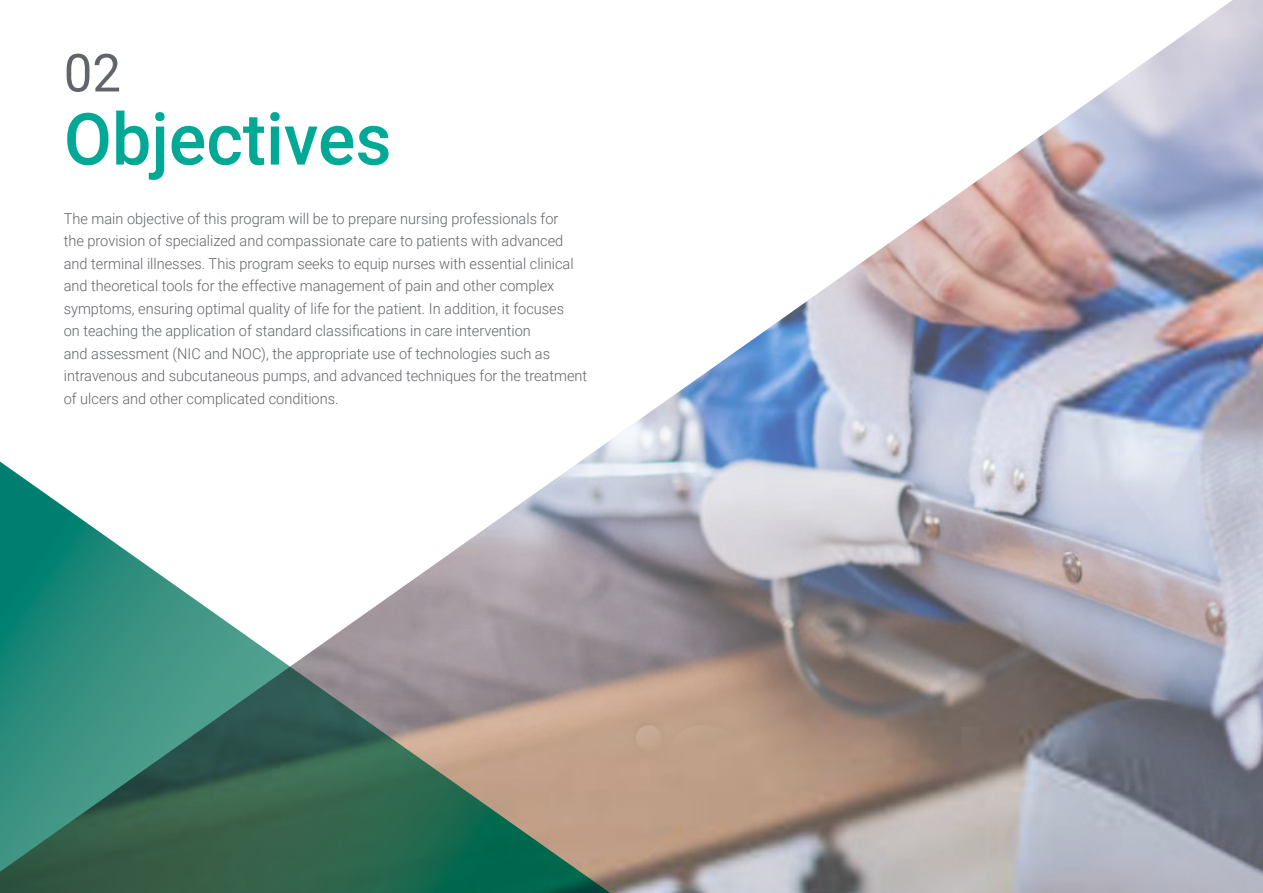
<style>
.page{position:relative;width:1263px;height:893px;background:#fff}
.page>*{position:absolute;margin:0;border:0;box-sizing:border-box;transform-origin:0 0}
.t1{font:500 72px "Roboto";color:#00a996}
.t2{font:52.5px "Roboto";color:#61646a}
.t3{font:300 15px/22.5px "Roboto";color:#61646a}
</style>
<div class="page">
<img style="left:602px;top:0;width:661px;height:893px">
<svg style="left:0;top:446px;width:640px;height:447px"></svg>
<h2 class="t2" style="left:64px;top:36px;width:59px">02</h2>
<h1 class="t1" style="left:64px;top:89px;width:329px">Objectives</h1>
<p class="t3" style="left:64px;top:207px;width:525px">The main objective of this program will be to prepare nursing professionals for<br>the provision of specialized and compassionate care to patients with advanced and terminal illnesses. This program seeks to equip nurses with essential clinical and theoretical tools for the effective management of pain and other complex symptoms, ensuring optimal quality of life for the patient. In addition, it focuses<br>on teaching the application of standard classifications in care intervention<br>and assessment (NIC and NOC), the appropriate use of technologies such as intravenous and subcutaneous pumps, and advanced techniques for the treatment of ulcers and other complicated conditions.</p>
</div>
